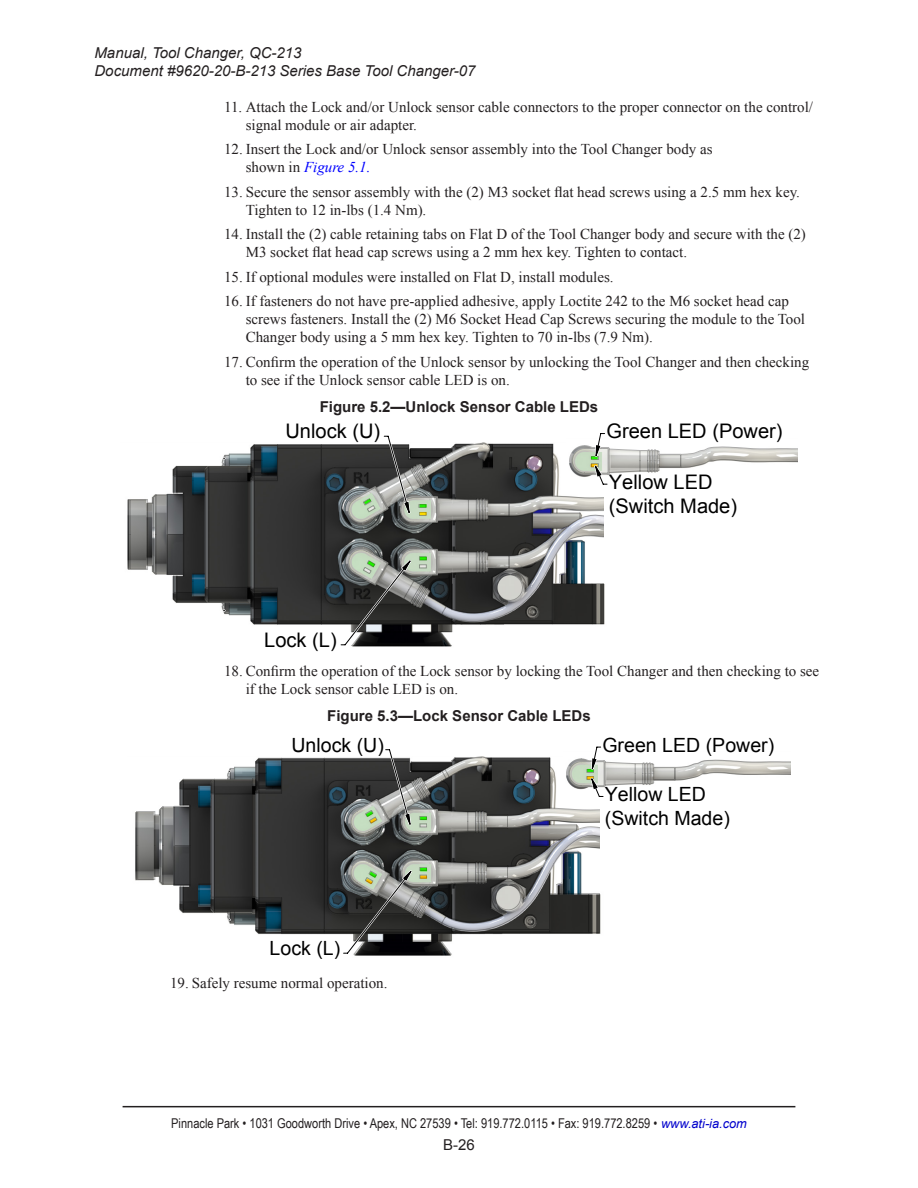
<style>
.page{position:relative;width:918px;height:1188px;background:#fff}
.page>*{position:absolute;margin:0;border:0;box-sizing:border-box;transform-origin:0 0}
.t1{font:20.1px/24.2px "Arial";color:#000}
.t2{font:19.65px/23.5px "Arial";color:#000}
.t3{font:15px/18px "Times New Roman";color:#231f20}
.t4{font:italic 15px/18px "Arial";color:#231f20}
.t5{font:700 15px "Arial";color:#231f20}
.t6{font:15px "Arial";color:#231f20}
.t7{font:13.5px "Arial Narrow";color:#231f20}
.s1{font-style:italic;color:#00f}
.s2{font-family:"Arial";font-style:italic;font-size:12.75px;color:#00c}
</style>
<div class="page">
<hr style="left:123px;top:1106px;width:672px;height:1px;background:#231f20">
<svg style="left:128px;top:444px;width:211px;height:181px"></svg>
<svg style="left:339px;top:444px;width:113px;height:203px"></svg>
<svg style="left:341px;top:433px;width:264px;height:213px"></svg>
<svg style="left:399px;top:443px;width:399px;height:130px"></svg>
<svg style="left:136px;top:757px;width:205px;height:178px"></svg>
<svg style="left:341px;top:757px;width:111px;height:199px"></svg>
<svg style="left:343px;top:746px;width:258px;height:208px"></svg>
<svg style="left:400px;top:756px;width:391px;height:127px"></svg>
<p class="t4" style="left:94px;top:44px;width:383px">Manual, Tool Changer, QC‑213<br>Document #9620-20-B-213 Series Base Tool Changer‑07</p>
<p class="t3" style="left:246px;top:98px;width:569px;text-indent:-22px">11. Attach the Lock and/or Unlock sensor cable connectors to the proper connector on the control/ signal module or air adapter.</p>
<p class="t3" style="left:246px;top:140px;width:468px;text-indent:-22px">12. Insert the Lock and/or Unlock sensor assembly into the Tool Changer body as shown in <span class="s1">Figure 5.1.</span></p>
<p class="t3" style="left:246px;top:183px;width:556px;text-indent:-22px">13. Secure the sensor assembly with the (2) M3 socket flat head screws using a 2.5 mm hex key.<br>Tighten to 12 in‑lbs (1.4 Nm).</p>
<p class="t3" style="left:246px;top:225px;width:562px;text-indent:-22px">14. Install the (2) cable retaining tabs on Flat D of the Tool Changer body and secure with the (2)<br>M3 socket flat head cap screws using a 2 mm hex key. Tighten to contact.</p>
<p class="t3" style="left:224px;top:268px;width:391px">15. If optional modules were installed on Flat D, install modules.</p>
<p class="t3" style="left:246px;top:292px;width:561px;text-indent:-22px">16. If fasteners do not have pre‑applied adhesive, apply Loctite 242 to the M6 socket head cap screws fasteners. Install the (2) M6 Socket Head Cap Screws securing the module to the Tool<br>Changer body using a 5 mm hex key. Tighten to 70 in‑lbs (7.9 Nm).</p>
<p class="t3" style="left:246px;top:353px;width:565px;text-indent:-22px">17. Confirm the operation of the Unlock sensor by unlocking the Tool Changer and then checking to see if the Unlock sensor cable LED is on.</p>
<p class="t5" style="left:320px;top:396px;width:280px">Figure 5.2—Unlock Sensor Cable LEDs</p>
<p class="t1" style="left:285px;top:419px;width:96px">Unlock (U)</p>
<p class="t1" style="left:606px;top:420px;width:178px">Green LED (Power)</p>
<p class="t1" style="left:609px;top:470px;width:130px">Yellow LED (Switch Made)</p>
<p class="t1" style="left:264px;top:628px;width:74px">Lock (L)</p>
<p class="t3" style="left:246px;top:662px;width:575px;text-indent:-22px">18. Confirm the operation of the Lock sensor by locking the Tool Changer and then checking to see if the Lock sensor cable LED is on.</p>
<p class="t5" style="left:327px;top:706px;width:265px">Figure 5.3—Lock Sensor Cable LEDs</p>
<p class="t2" style="left:291px;top:733px;width:94px">Unlock (U)</p>
<p class="t2" style="left:602px;top:733px;width:173px">Green LED (Power)</p>
<p class="t2" style="left:605px;top:783px;width:127px">Yellow LED (Switch Made)</p>
<p class="t2" style="left:270px;top:937px;width:72px">Lock (L)</p>
<p class="t3" style="left:170px;top:974px;width:219px">19. Safely resume normal operation.</p>
<p class="t7" style="left:171px;top:1114px;width:577px">Pinnacle Park • 1031 Goodworth Drive • Apex, NC 27539 • Tel: 919.772.0115 • Fax: 919.772.8259 • <span class="s2">www.ati‑ia.com</span></p>
<p class="t6" style="left:443px;top:1135px;width:33px">B-26</p>
</div>
